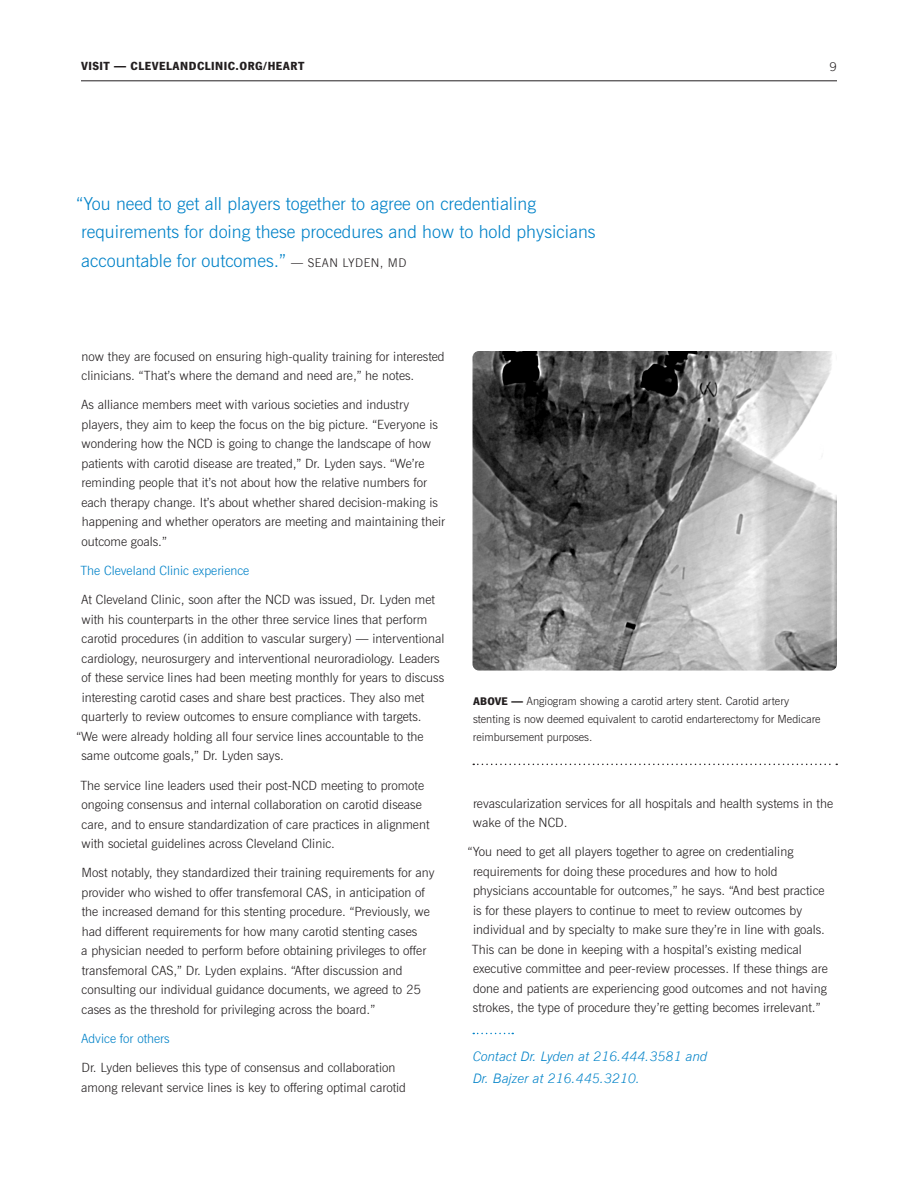
<style>
.page{position:relative;width:918px;height:1188px;background:#fff}
.page>*{position:absolute;margin:0;border:0;box-sizing:border-box;transform-origin:0 0}
.t1{font:300 18px/28.5px "News Gothic BT";color:#0082c8}
.t2{font:italic 300 13.2px/21.8px "News Gothic BT";color:#0082c8}
.t3{font:300 12.75px/19.5px "News Gothic BT";color:#231f20}
.t4{font:300 12.75px "News Gothic BT";color:#0082c8}
.t5{font:900 12px "News Gothic LT Std";letter-spacing:.04em;color:#231f20}
.t6{font:300 12px "News Gothic BT";color:#231f20}
.t7{font:300 11.25px/18px "News Gothic BT";color:#231f20}
.s1{font-size:12px;color:#231f20}
.s2{font-family:"News Gothic LT Std";font-weight:900}
</style>
<div class="page">
<hr style="left:81px;top:81px;width:756px;height:1px;background:#231f20">
<svg style="left:473px;top:1033px;width:40px;height:1px"></svg>
<img style="left:472px;top:351px;width:365px;height:320px">
<svg style="left:473px;top:764px;width:364px;height:1px"></svg>
<p class="t5" style="left:81px;top:59px;width:225px">VISIT — CLEVELANDCLINIC.ORG/HEART</p>
<p class="t6" style="left:830px;top:59px;width:9px">9</p>
<p class="t1" style="left:76px;top:189px;width:521px">“You need to get all players together to agree on credentialing requirements for doing these procedures and how to hold physicians accountable for outcomes.” <span class="s1">— SEAN LYDEN, MD</span></p>
<p class="t3" style="left:82px;top:346px;width:365px">now they are focused on ensuring high-quality training for interested clinicians. “That’s where the demand and need are,” he notes.</p>
<p class="t3" style="left:81px;top:395px;width:366px">As alliance members meet with various societies and industry players, they aim to keep the focus on the big picture. “Everyone is wondering how the NCD is going to change the landscape of how patients with carotid disease are treated,” Dr. Lyden says. “We’re reminding people that it’s not about how the relative numbers for each therapy change. It’s about whether shared decision-making is happening and whether operators are meeting and maintaining their outcome goals.”</p>
<p class="t4" style="left:80px;top:563px;width:171px">The Cleveland Clinic experience</p>
<p class="t3" style="left:81px;top:590px;width:355px">At Cleveland Clinic, soon after the NCD was issued, Dr. Lyden met</p>
<p class="t3" style="left:81px;top:609px;width:347px">with his counterparts in the other three service lines that perform</p>
<p class="t3" style="left:82px;top:629px;width:364px">carotid procedures (in addition to vascular surgery) — interventional</p>
<p class="t3" style="left:82px;top:648px;width:360px">cardiology, neurosurgery and interventional neuroradiology. Leaders</p>
<p class="t3" style="left:82px;top:668px;width:364px">of these service lines had been meeting monthly for years to discuss</p>
<p class="t3" style="left:82px;top:687px;width:344px">interesting carotid cases and share best practices. They also met</p>
<p class="t3" style="left:82px;top:707px;width:342px">quarterly to review outcomes to ensure compliance with targets.</p>
<p class="t3" style="left:76px;top:726px;width:349px">“We were already holding all four service lines accountable to the</p>
<p class="t3" style="left:81px;top:746px;width:204px">same outcome goals,” Dr. Lyden says.</p>
<p class="t3" style="left:80px;top:775px;width:351px">The service line leaders used their post-NCD meeting to promote ongoing consensus and internal collaboration on carotid disease care, and to ensure standardization of care practices in alignment with societal guidelines across Cleveland Clinic.</p>
<p class="t3" style="left:81px;top:863px;width:355px">Most notably, they standardized their training requirements for any provider who wished to offer transfemoral CAS, in anticipation of the increased demand for this stenting procedure. “Previously, we had different requirements for how many carotid stenting cases<br>a physician needed to perform before obtaining privileges to offer transfemoral CAS,” Dr. Lyden explains. “After discussion and consulting our individual guidance documents, we agreed to 25 cases as the threshold for privileging across the board.”</p>
<p class="t4" style="left:81px;top:1031px;width:90px">Advice for others</p>
<p class="t3" style="left:81px;top:1058px;width:326px">Dr. Lyden believes this type of consensus and collaboration among relevant service lines is key to offering optimal carotid</p>
<p class="t7" style="left:473px;top:692px;width:349px"><span class="s2">ABOVE —</span> Angiogram showing a carotid artery stent. Carotid artery stenting is now deemed equivalent to carotid endarterectomy for Medicare reimbursement purposes.</p>
<p class="t3" style="left:473px;top:793px;width:362px">revascularization services for all hospitals and health systems in the wake of the NCD.</p>
<p class="t3" style="left:472px;top:842px;width:358px;text-indent:-4px">“You need to get all players together to agree on credentialing requirements for doing these procedures and how to hold physicians accountable for outcomes,” he says. “And best practice is for these players to continue to meet to review outcomes by individual and by specialty to make sure they’re in line with goals.<br>This can be done in keeping with a hospital’s existing medical executive committee and peer-review processes. If these things are done and patients are experiencing good outcomes and not having strokes, the type of procedure they’re getting becomes irrelevant.”</p>
<p class="t2" style="left:473px;top:1046px;width:236px">Contact Dr. Lyden at 216.444.3581 and<br>Dr. Bajzer at 216.445.3210.</p>
</div>
